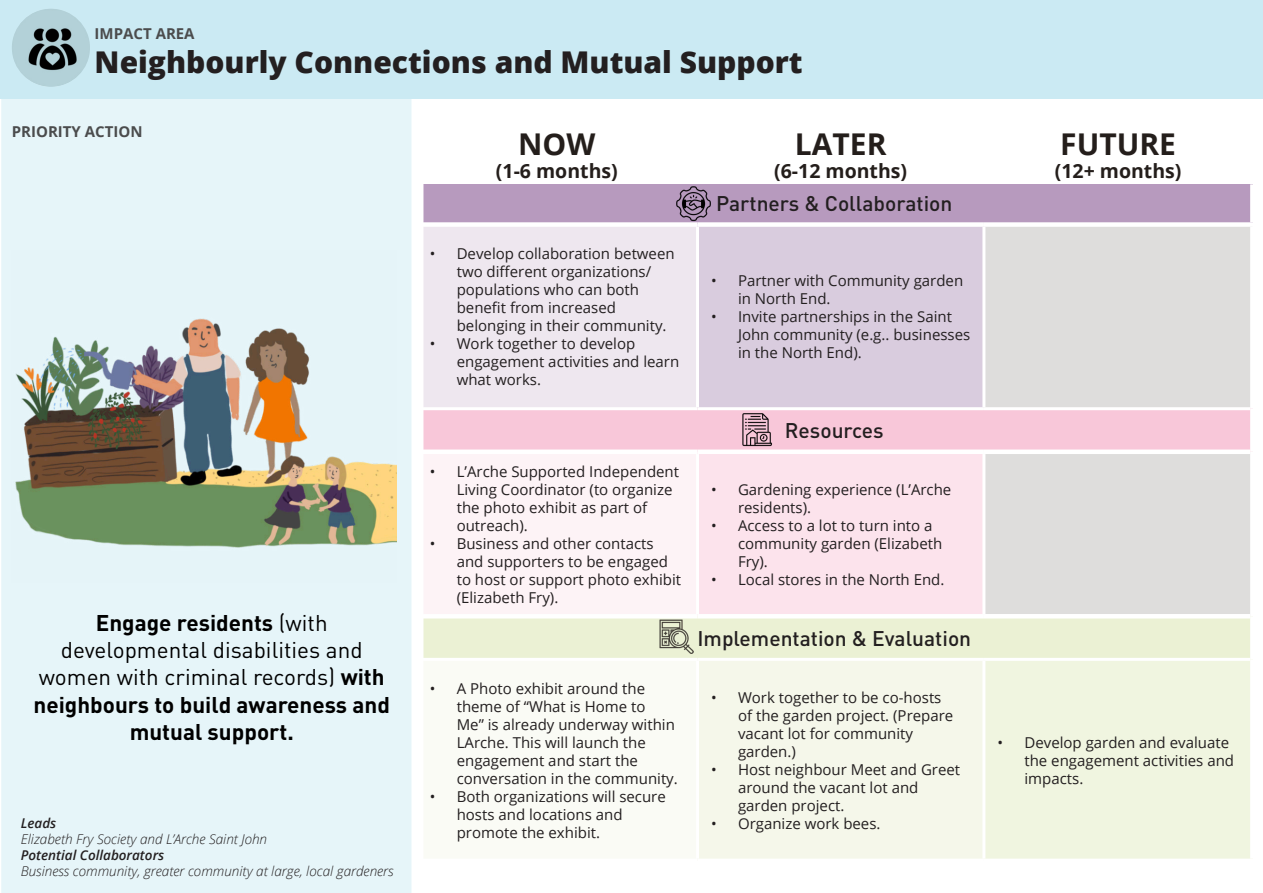
<style>
.page{position:relative;width:1263px;height:893px;background:#fff}
.page>*{position:absolute;margin:0;border:0;box-sizing:border-box;transform-origin:0 0}
.t1{font:800 30px "Open Sans";color:#231f20}
.t2{font:700 30px "Open Sans";color:#241e1b}
.t3{font:700 22.5px/27px "DIN Pro";color:#000;text-align:center}
.t4{font:500 21px "DIN Pro";color:#231f20}
.t5{font:700 19.5px "Open Sans";color:#241e1b}
.t6{font:15px/18px "Open Sans";color:#231f20}
.t7{font:700 15px "Open Sans";color:#4b4c4d}
.t8{font:italic 300 13.5px "Open Sans";color:#231f20}
.t9{font:italic 600 13.5px "Open Sans";color:#231f20}
.s1{font-weight:400}
</style>
<div class="page">
<div style="left:1px;top:98px;width:410px;height:795px;background:#e6f5f9"></div>
<div style="left:416px;top:184px;width:836px;height:41px;background:#b79abe"></div>
<div style="left:416px;top:225px;width:281px;height:184px;background:#eee7ef"></div>
<div style="left:697px;top:225px;width:287px;height:184px;background:#d9ccde"></div>
<div style="left:985px;top:227px;width:265px;height:387px;background:#dedddc"></div>
<div style="left:416px;top:409px;width:836px;height:43px;background:#f8c7d9"></div>
<div style="left:416px;top:452px;width:281px;height:164px;background:#fdf3f6"></div>
<div style="left:697px;top:452px;width:287px;height:164px;background:#fce3ec"></div>
<div style="left:416px;top:616px;width:836px;height:43px;background:#ebf1d4"></div>
<div style="left:416px;top:659px;width:281px;height:202px;background:#fafbf5"></div>
<div style="left:697px;top:659px;width:287px;height:202px;background:#f5f7ea"></div>
<div style="left:984px;top:659px;width:268px;height:202px;background:#f0f5e0"></div>
<hr style="left:696px;top:227px;width:3px;height:180px;background:#fff">
<hr style="left:982px;top:227px;width:3px;height:180px;background:#fff">
<hr style="left:414px;top:407px;width:283px;height:3px;background:#fff">
<hr style="left:697px;top:407px;width:287px;height:3px;background:#fff">
<hr style="left:984px;top:407px;width:266px;height:3px;background:#fff">
<div style="left:414px;top:449px;width:283px;height:5px;background:#fff"></div>
<div style="left:697px;top:449px;width:287px;height:5px;background:#fff"></div>
<div style="left:984px;top:449px;width:266px;height:5px;background:#fff"></div>
<hr style="left:414px;top:614px;width:283px;height:4px;background:#fff">
<hr style="left:697px;top:614px;width:287px;height:4px;background:#fff">
<hr style="left:984px;top:614px;width:266px;height:4px;background:#fff">
<hr style="left:696px;top:454px;width:3px;height:160px;background:#fff">
<hr style="left:982px;top:454px;width:3px;height:160px;background:#fff">
<hr style="left:414px;top:658px;width:283px;height:3px;background:#fff">
<hr style="left:697px;top:658px;width:287px;height:3px;background:#fff">
<hr style="left:696px;top:661px;width:3px;height:198px;background:#fff">
<hr style="left:984px;top:658px;width:266px;height:3px;background:#fff">
<hr style="left:982px;top:661px;width:3px;height:198px;background:#fff">
<div style="left:414px;top:222px;width:283px;height:5px;background:#fff"></div>
<div style="left:697px;top:222px;width:287px;height:5px;background:#fff"></div>
<div style="left:984px;top:222px;width:271px;height:5px;background:#fff"></div>
<div style="left:1250px;top:184px;width:5px;height:38px;background:#fff"></div>
<div style="left:1250px;top:409px;width:5px;height:43px;background:#fff"></div>
<div style="left:1250px;top:616px;width:5px;height:43px;background:#fff"></div>
<div style="left:1250px;top:659px;width:5px;height:200px;background:#fff"></div>
<hr style="left:414px;top:859px;width:283px;height:4px;background:#fff">
<hr style="left:697px;top:859px;width:287px;height:4px;background:#fff">
<hr style="left:984px;top:859px;width:271px;height:4px;background:#fff">
<img style="left:659px;top:619px;width:34px;height:34px">
<img style="left:676px;top:186px;width:35px;height:35px">
<img style="left:742px;top:413px;width:30px;height:33px">
<div style="left:411px;top:79px;width:12px;height:814px;background:#fff"></div>
<div style="left:0;top:0;width:1263px;height:98px;background:#cbeaf3"></div>
<img style="left:12px;top:9px;width:78px;height:78px;border-radius:39px">
<img style="left:12px;top:250px;width:384px;height:333px">
<p class="t7" style="left:95px;top:23px;width:102px">IMPACT AREA</p>
<p class="t1" style="left:95px;top:39px;width:710px">Neighbourly Connections and Mutual Support</p>
<p class="t7" style="left:12px;top:121px;width:132px">PRIORITY ACTION</p>
<p class="t3" style="left:34px;top:609px;width:358px">Engage residents <span class="s1">(with developmental disabilities and women with criminal records)</span> with neighbours to build awareness and mutual support.</p>
<p class="t9" style="left:21px;top:813px;width:37px">Leads</p>
<p class="t8" style="left:21px;top:830px;width:248px">Elizabeth Fry Society and L’Arche Saint John</p>
<p class="t9" style="left:21px;top:846px;width:145px">Potential Collaborators</p>
<p class="t8" style="left:21px;top:862px;width:374px">Business community, greater community at large, local gardeners</p>
<p class="t2" style="left:518px;top:123px;width:79px">NOW</p>
<p class="t5" style="left:496px;top:158px;width:123px">(1-6 months)</p>
<p class="t6" style="left:457px;top:245px;width:219px;text-indent:-27px">• Develop collaboration between two different organizations/ populations who can both benefit from increased belonging in their community.</p>
<p class="t6" style="left:457px;top:335px;width:224px;text-indent:-27px">• Work together to develop engagement activities and learn what works.</p>
<p class="t6" style="left:457px;top:462px;width:224px;text-indent:-27px">• L’Arche Supported Independent<br>Living Coordinator (to organize the photo exhibit as part of outreach).</p>
<p class="t6" style="left:457px;top:534px;width:226px;text-indent:-27px">• Business and other contacts and supporters to be engaged to host or support photo exhibit (Elizabeth Fry).</p>
<p class="t6" style="left:457px;top:679px;width:223px;text-indent:-27px">• A Photo exhibit around the theme of “What is Home to<br>Me” is already underway within<br>LArche. This will launch the engagement and start the conversation in the community.</p>
<p class="t6" style="left:457px;top:787px;width:211px;text-indent:-27px">• Both organizations will secure hosts and locations and promote the exhibit.</p>
<p class="t2" style="left:795px;top:123px;width:93px">LATER</p>
<p class="t5" style="left:774px;top:158px;width:134px">(6-12 months)</p>
<p class="t4" style="left:716px;top:189px;width:238px">Partners &amp; Collaboration</p>
<p class="t6" style="left:738px;top:272px;width:227px;text-indent:-27px">• Partner with Community garden in North End.</p>
<p class="t6" style="left:738px;top:308px;width:234px;text-indent:-27px">• Invite partnerships in the Saint<br>John community (e.g.. businesses in the North End).</p>
<p class="t4" style="left:785px;top:416px;width:100px">Resources</p>
<p class="t6" style="left:738px;top:480px;width:215px;text-indent:-27px">• Gardening experience (L’Arche residents).</p>
<p class="t6" style="left:738px;top:516px;width:206px;text-indent:-27px">• Access to a lot to turn into a community garden (Elizabeth<br>Fry).</p>
<p class="t6" style="left:711px;top:570px;width:235px">• Local stores in the North End.</p>
<p class="t4" style="left:697px;top:624px;width:275px">Implementation &amp; Evaluation</p>
<p class="t6" style="left:738px;top:688px;width:217px;text-indent:-27px">• Work together to be co-hosts of the garden project. (Prepare vacant lot for community garden.)</p>
<p class="t6" style="left:738px;top:760px;width:224px;text-indent:-27px">• Host neighbour Meet and Greet around the vacant lot and garden project.</p>
<p class="t6" style="left:711px;top:814px;width:171px">• Organize work bees.</p>
<p class="t2" style="left:1060px;top:123px;width:117px">FUTURE</p>
<p class="t5" style="left:1055px;top:158px;width:128px">(12+ months)</p>
<p class="t6" style="left:1024px;top:733px;width:211px;text-indent:-27px">• Develop garden and evaluate the engagement activities and impacts.</p>
</div>
